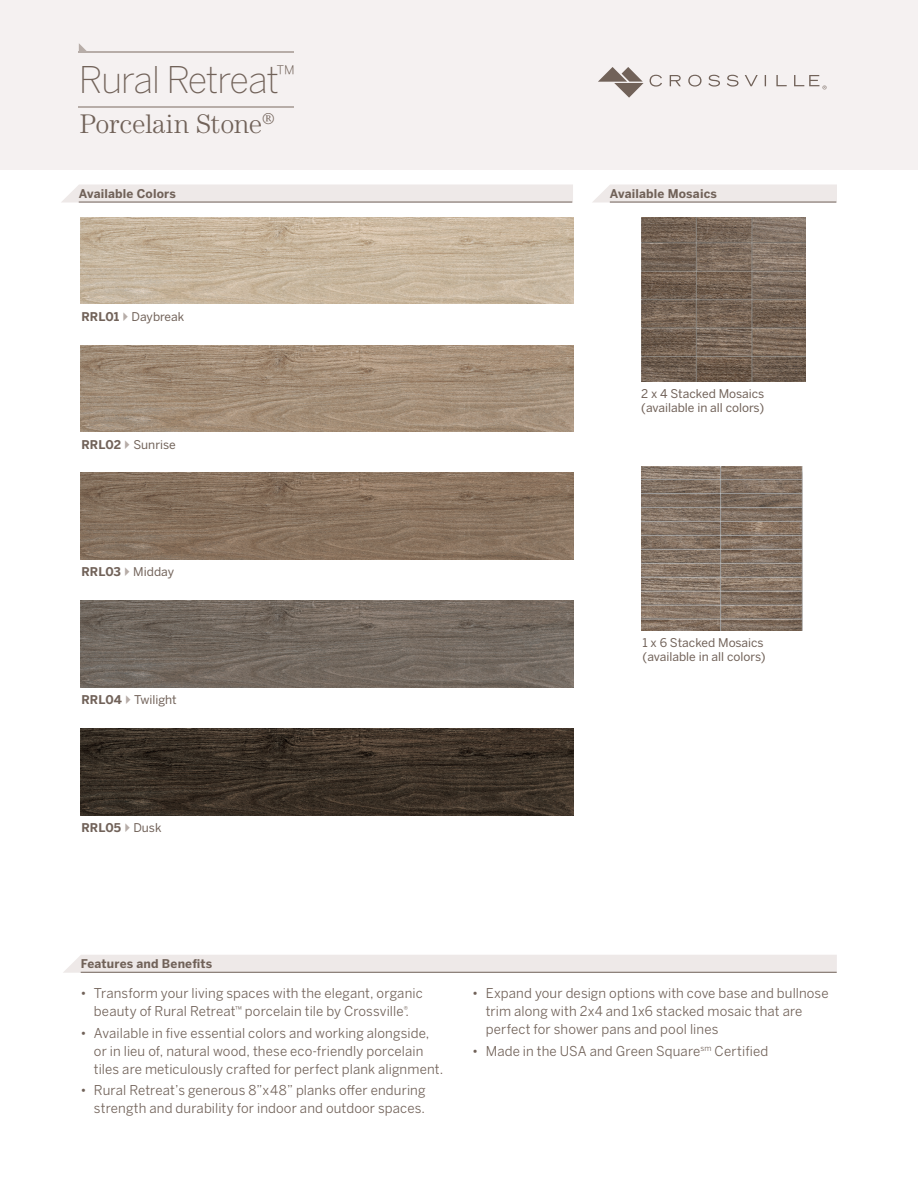
<style>
.page{position:relative;width:918px;height:1188px;background:#fff}
.page>*{position:absolute;margin:0;border:0;box-sizing:border-box;transform-origin:0 0}
.t1{font:200 36.45px "Benton Sans";letter-spacing:-.04em;color:#716259}
.t2{font:300 27px "Century";letter-spacing:-.01em;color:#716259}
.Bullet_Paragraph{font:13.5px/18px "Benton Sans";letter-spacing:.01em;color:#716259}
.t3{font:12px/14.4px "Benton Sans";color:#716259}
.Paragraph_Title_-_Gray{font:700 12px "Benton Sans";letter-spacing:.01em;color:#716259}
.s1{font-weight:700}
.s2{font-weight:400}
</style>
<div class="page">
<div style="left:0;top:0;width:918px;height:170px;background:#f5f1f1"></div>
<hr style="left:79px;top:51px;width:215px;height:1px;background:#b7ada8">
<hr style="left:79px;top:106px;width:215px;height:2px;background:#b7ada8">
<svg style="left:79px;top:43px;width:8px;height:8px"></svg>
<svg style="left:598px;top:67px;width:229px;height:31px"></svg>
<svg style="left:63px;top:955px;width:774px;height:18px;background:#ece7e6"></svg>
<hr style="left:81px;top:972px;width:756px;height:1px;background:#716259">
<svg style="left:62px;top:184px;width:511px;height:18px;background:#ebe6e5"></svg>
<hr style="left:79px;top:202px;width:493px;height:1px;background:#716259">
<svg style="left:593px;top:184px;width:244px;height:18px;background:#ece7e5"></svg>
<hr style="left:610px;top:202px;width:226px;height:1px;background:#716259">
<img style="left:81px;top:217px;width:492px;height:87px">
<img style="left:81px;top:345px;width:492px;height:86px">
<img style="left:81px;top:473px;width:492px;height:86px">
<img style="left:81px;top:601px;width:492px;height:86px">
<img style="left:81px;top:729px;width:492px;height:86px">
<img style="left:641px;top:217px;width:165px;height:165px">
<img style="left:641px;top:466px;width:161px;height:165px">
<h1 class="t1" style="left:79px;top:58px;width:218px">Rural Retreat<sup>™</sup></h1>
<h2 class="t2" style="left:80px;top:108px;width:196px">Porcelain Stone<sup>®</sup></h2>
<p class="Paragraph_Title_-_Gray" style="left:79px;top:186px;width:99px">Available Colors</p>
<p class="Paragraph_Title_-_Gray" style="left:610px;top:186px;width:109px">Available Mosaics</p>
<p class="t3" style="left:82px;top:309px;width:104px"><span class="s1">RRL01</span> Daybreak</p>
<p class="t3" style="left:82px;top:437px;width:96px"><span class="s1">RRL02</span> Sunrise</p>
<p class="t3" style="left:82px;top:565px;width:94px"><span class="s1">RRL03</span> Midday</p>
<p class="t3" style="left:82px;top:693px;width:97px"><span class="s1">RRL04</span> Twilight</p>
<p class="Paragraph_Title_-_Gray" style="left:82px;top:820px;width:82px">RRL05 <span class="s2">Dusk</span></p>
<p class="t3" style="left:641px;top:386px;width:125px">2 x 4 Stacked Mosaics (available in all colors)</p>
<p class="t3" style="left:643px;top:635px;width:125px">1 x 6 Stacked Mosaics (available in all colors)</p>
<p class="Paragraph_Title_-_Gray" style="left:81px;top:957px;width:133px">Features and Benefits</p>
<p class="Bullet_Paragraph" style="left:80px;top:984px;width:344px;text-align:center">• Transform your living spaces with the elegant, organic beauty of Rural Retreat<sup>™</sup> porcelain tile by Crossville<sup>®</sup>.</p>
<p class="Bullet_Paragraph" style="left:94px;top:1024px;width:351px;text-indent:-14px">• Available in five essential colors and working alongside, or in lieu of, natural wood, these eco-friendly porcelain tiles are meticulously crafted for perfect plank alignment.</p>
<p class="Bullet_Paragraph" style="left:80px;top:1081px;width:347px;text-align:right">• Rural Retreat’s generous 8”x48” planks offer enduring strength and durability for indoor and outdoor spaces.</p>
<p class="Bullet_Paragraph" style="left:486px;top:984px;width:344px;text-indent:-14px">• Expand your design options with cove base and bullnose trim along with 2x4 and 1x6 stacked mosaic that are perfect for shower pans and pool lines</p>
<p class="Bullet_Paragraph" style="left:472px;top:1042px;width:298px">• Made in the USA and Green Square<sup>sm</sup> Certified</p>
</div>
